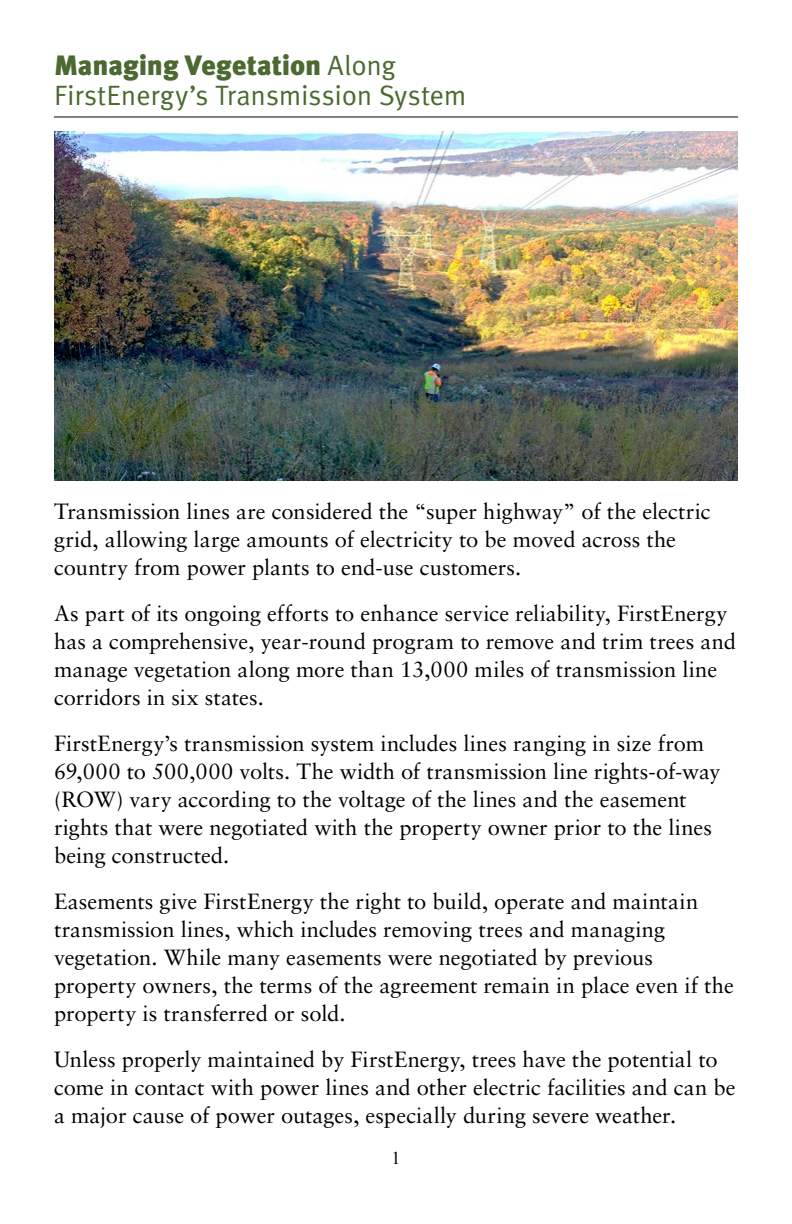
<style>
.page{position:relative;width:792px;height:1224px;background:#fff}
.page>*{position:absolute;margin:0;border:0;box-sizing:border-box;transform-origin:0 0}
.body_text{font:28px/30px "Meta OT Norm";letter-spacing:-.01em;color:#4b6930}
.body_text-2{font:22px/28px "Sabon LT Std";color:#000}
.t1{font:18px "Times New Roman";color:#000}
.s1{font-family:"Meta OT";font-weight:900}
</style>
<div class="page">
<hr style="left:54px;top:116px;width:684px;height:1px;background:#000">
<img style="left:54px;top:131px;width:684px;height:349px">
<p class="body_text" style="left:54px;top:51px;width:414px"><span class="s1">Managing Vegetation</span> Along<br>FirstEnergy’s Transmission System</p>
<p class="body_text-2" style="left:54px;top:497px;width:658px">Transmission lines are considered the “super highway” of the electric grid, allowing large amounts of electricity to be moved across the country from power plants to end-use customers.</p>
<p class="body_text-2" style="left:54px;top:599px;width:684px">As part of its ongoing efforts to enhance service reliability, FirstEnergy has a comprehensive, year-round program to remove and trim trees and manage vegetation along more than 13,000 miles of transmission line corridors in six states.</p>
<p class="body_text-2" style="left:54px;top:729px;width:668px">FirstEnergy’s transmission system includes lines ranging in size from 69,000 to 500,000 volts. The width of transmission line rights-of-way (ROW) vary according to the voltage of the lines and the easement rights that were negotiated with the property owner prior to the lines being constructed.</p>
<p class="body_text-2" style="left:54px;top:887px;width:681px">Easements give FirstEnergy the right to build, operate and maintain transmission lines, which includes removing trees and managing vegetation. While many easements were negotiated by previous property owners, the terms of the agreement remain in place even if the property is transferred or sold.</p>
<p class="body_text-2" style="left:54px;top:1045px;width:683px">Unless properly maintained by FirstEnergy, trees have the potential to come in contact with power lines and other electric facilities and can be a major cause of power outages, especially during severe weather.</p>
<p class="t1" style="left:392px;top:1146px;width:10px">1</p>
</div>
